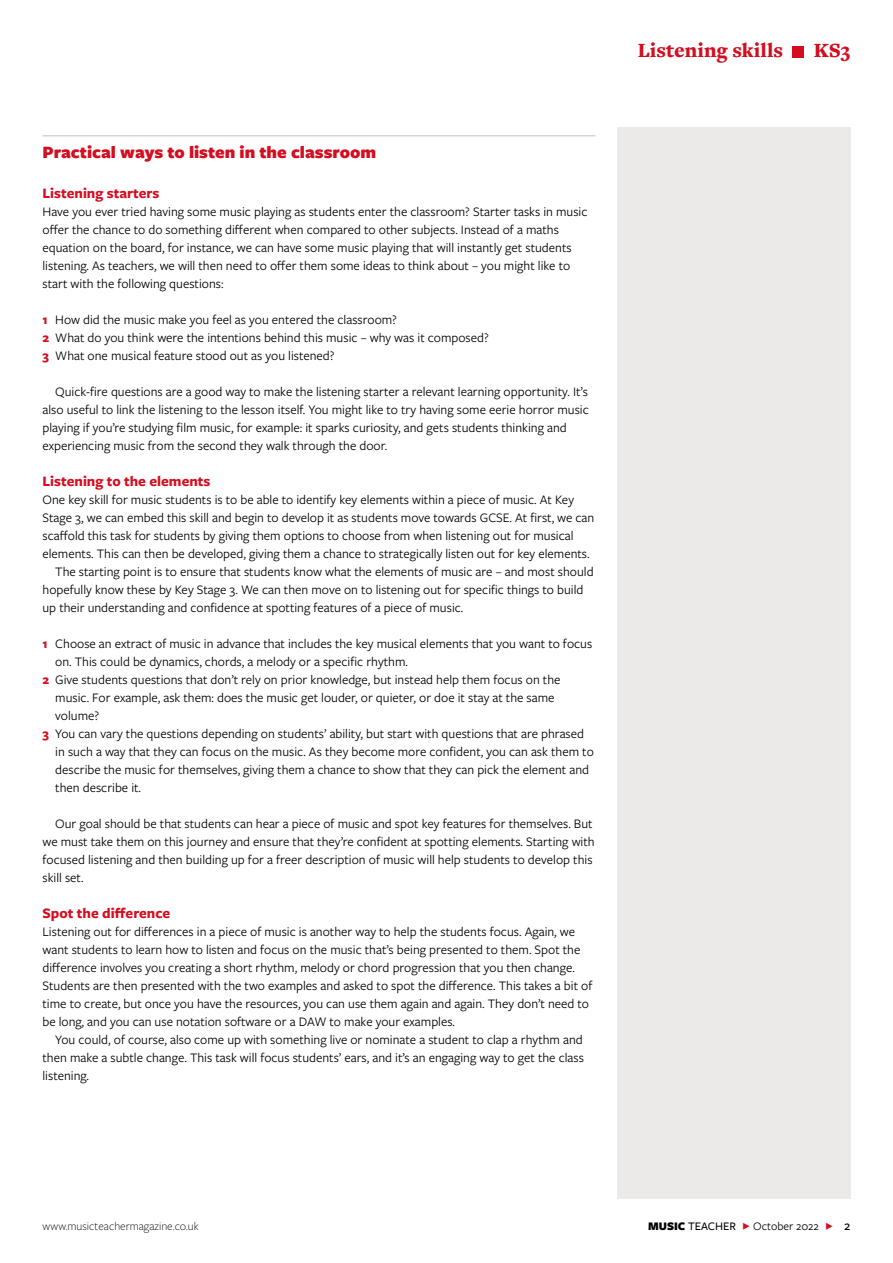
<style>
.page{position:relative;width:893px;height:1263px;background:#fff}
.page>*{position:absolute;margin:0;border:0;box-sizing:border-box;transform-origin:0 0}
.t1{font:900 21px "Freight Text Pro";color:#d40e21}
.t2{font:900 18px "Freight Sans Pro";color:#d40e21}
.t3{font:700 15px "Freight Sans Pro";color:#d40e21}
.t4{font:13.5px/18px "Freight Sans Pro";color:#000}
.t5{font:300 12px "Freight Sans Pro";color:#000}
.t6{font:12px "Freight Sans Pro";color:#000}
.s1{font-weight:700;color:#d40e21}
.s2{font-weight:900}
.s3{font-weight:500}
.s4{color:#d40e21}
.s5{font-weight:500;font-size:13.5px}
</style>
<div class="page">
<div style="left:793px;top:46px;width:11px;height:11px;background:#d40e21"></div>
<div style="left:617px;top:128px;width:233px;height:1071px;background:#ece9e9"></div>
<hr style="left:43px;top:135px;width:552px;height:1px;background:#d8d4d3">
<h2 class="t2" style="left:43px;top:139px;width:335px">Practical ways to listen in the classroom</h2>
<p class="t3" style="left:43px;top:183px;width:118px">Listening starters</p>
<p class="t4" style="left:43px;top:202px;width:546px">Have you ever tried having some music playing as students enter the classroom? Starter tasks in music offer the chance to do something different when compared to other subjects. Instead of a maths equation on the board, for instance, we can have some music playing that will instantly get students listening. As teachers, we will then need to offer them some ideas to think about – you might like to start with the following questions:</p>
<p class="t4" style="left:43px;top:310px;width:448px"><span class="s1">1</span> How did the music make you feel as you entered the classroom?<br><span class="s1">2</span> What do you think were the intentions behind this music – why was it composed?<br><span class="s1">3</span> What one musical feature stood out as you listened?</p>
<p class="t4" style="left:43px;top:382px;width:548px;text-indent:13px">Quick-fire questions are a good way to make the listening starter a relevant learning opportunity. It’s also useful to link the listening to the lesson itself. You might like to try having some eerie horror music playing if you’re studying film music, for example: it sparks curiosity, and gets students thinking and experiencing music from the second they walk through the door.</p>
<p class="t3" style="left:43px;top:471px;width:169px">Listening to the elements</p>
<p class="t4" style="left:43px;top:490px;width:533px">One key skill for music students is to be able to identify key elements within a piece of music. At Key</p>
<p class="t4" style="left:43px;top:508px;width:553px">Stage 3, we can embed this skill and begin to develop it as students move towards GCSE. At first, we can</p>
<p class="t4" style="left:43px;top:526px;width:532px">scaffold this task for students by giving them options to choose from when listening out for musical</p>
<p class="t4" style="left:43px;top:544px;width:549px">elements. This can then be developed, giving them a chance to strategically listen out for key elements.</p>
<p class="t4" style="left:55px;top:562px;width:540px">The starting point is to ensure that students know what the elements of music are – and most should</p>
<p class="t4" style="left:43px;top:580px;width:542px">hopefully know these by Key Stage 3. We can then move on to listening out for specific things to build</p>
<p class="t4" style="left:43px;top:598px;width:422px">up their understanding and confidence at spotting features of a piece of music.</p>
<p class="t4" style="left:43px;top:634px;width:551px"><span class="s1">1</span> Choose an extract of music in advance that includes the key musical elements that you want to focus</p>
<p class="t4" style="left:55px;top:652px;width:354px">on. This could be dynamics, chords, a melody or a specific rhythm.</p>
<p class="t4" style="left:43px;top:670px;width:519px"><span class="s1">2</span> Give students questions that don’t rely on prior knowledge, but instead help them focus on the</p>
<p class="t4" style="left:55px;top:688px;width:501px">music. For example, ask them: does the music get louder, or quieter, or doe it stay at the same</p>
<p class="t4" style="left:55px;top:706px;width:45px">volume?</p>
<p class="t4" style="left:43px;top:724px;width:543px"><span class="s1">3</span> You can vary the questions depending on students’ ability, but start with questions that are phrased</p>
<p class="t4" style="left:55px;top:742px;width:540px">in such a way that they can focus on the music. As they become more confident, you can ask them to</p>
<p class="t4" style="left:55px;top:760px;width:535px">describe the music for themselves, giving them a chance to show that they can pick the element and</p>
<p class="t4" style="left:55px;top:778px;width:87px">then describe it.</p>
<p class="t4" style="left:43px;top:814px;width:554px;text-indent:13px">Our goal should be that students can hear a piece of music and spot key features for themselves. But we must take them on this journey and ensure that they’re confident at spotting elements. Starting with focused listening and then building up for a freer description of music will help students to develop this skill set.</p>
<p class="t3" style="left:43px;top:903px;width:129px">Spot the difference</p>
<p class="t4" style="left:43px;top:922px;width:551px">Listening out for differences in a piece of music is another way to help the students focus. Again, we want students to learn how to listen and focus on the music that’s being presented to them. Spot the difference involves you creating a short rhythm, melody or chord progression that you then change.<br>Students are then presented with the two examples and asked to spot the difference. This takes a bit of time to create, but once you have the resources, you can use them again and again. They don’t need to be long, and you can use notation software or a DAW to make your examples.</p>
<p class="t4" style="left:43px;top:1030px;width:543px;text-align:justify;text-indent:13px">You could, of course, also come up with something live or nominate a student to clap a rhythm and then make a subtle change. This task will focus students’ ears, and it’s an engaging way to get the class listening.</p>
<h1 class="t1" style="left:638px;top:36px;width:147px">Listening skills</h1>
<h1 class="t1" style="left:814px;top:36px;width:38px">KS3</h1>
<p class="t5" style="left:43px;top:1218px;width:158px">www.musicteachermagazine.co.uk</p>
<p class="t6" style="left:648px;top:1218px;width:204px"><span class="s2">MUSIC</span> <span class="s3">TEACHER</span> <span class="s4">F</span> October 2022 <span class="s4">F</span> <span class="s5">2</span></p>
</div>
